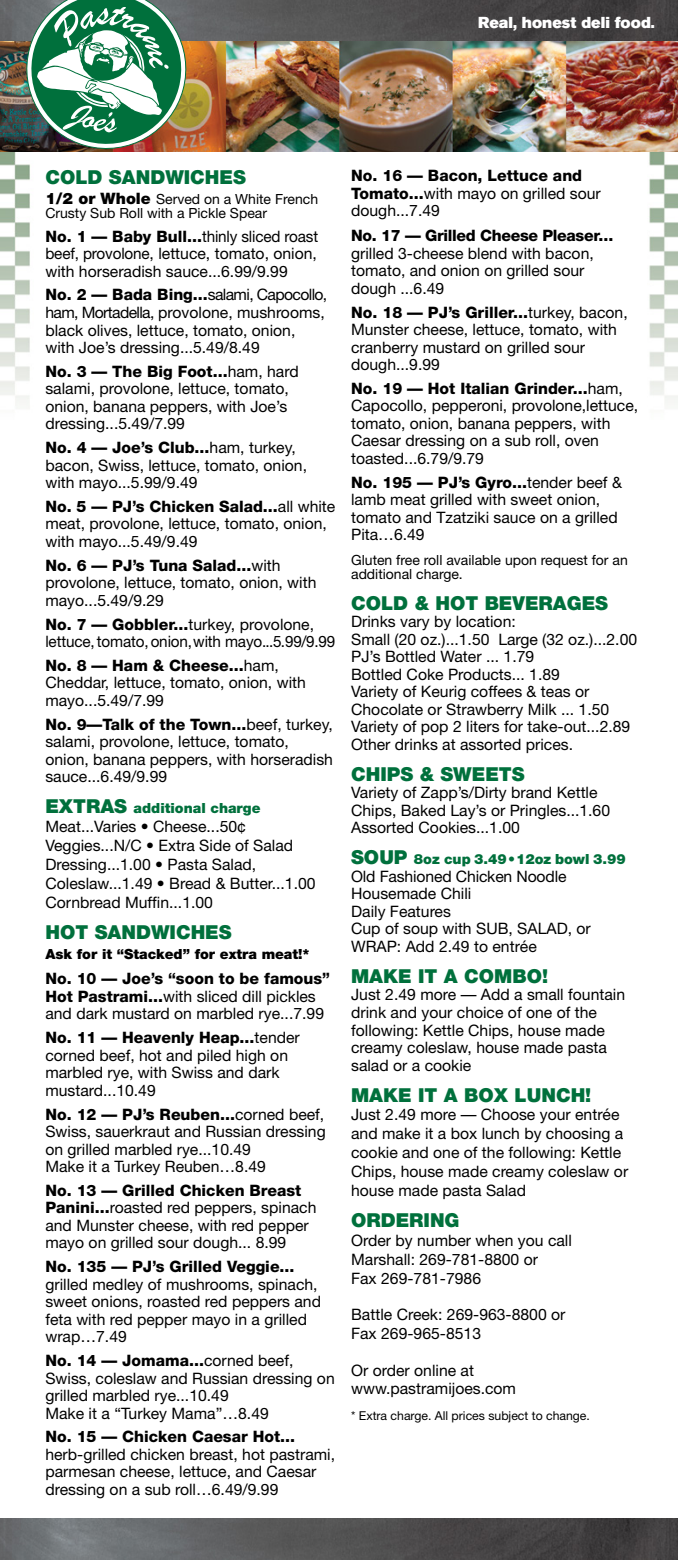
<style>
.page{position:relative;width:678px;height:1560px;background:#fff}
.page>*{position:absolute;margin:0;border:0;box-sizing:border-box;transform-origin:0 0}
.t1{font:900 19.25px "Helvetica Neue";color:#00703c}
.t2{font:15.75px/17.5px "Helvetica Neue";color:#000}
.t3{font:800 15.75px "Helvetica Neue";color:#000}
.t4{font:800 15.75px "Helvetica Neue";letter-spacing:-.02em;color:#000}
.t5{font:15.75px "Akzidenz Grotesk BE Super";color:#fff}
.t6{font:14px/14px "Helvetica Neue";color:#000}
.t7{font:900 14px "Helvetica Neue";color:#00703c}
.t8{font:900 14px "Helvetica Neue";color:#000}
.t9{font:12.25px "Helvetica Neue";color:#000}
.s1{font-weight:900;font-size:15.75px}
.s2{font-weight:800}
.s3{font-size:19.25px}
</style>
<div class="page">
<img style="left:0;top:152px;width:30px;height:252px">
<img style="left:649px;top:152px;width:28px;height:251px">
<img style="left:0;top:0;width:677px;height:41px">
<img style="left:0;top:41px;width:677px;height:111px">
<img style="left:0;top:1518px;width:677px;height:41px">
<img style="left:18px;top:0;width:176px;height:157px">
<p class="t5" style="left:478px;top:14px;width:178px">Real, honest deli food.</p>
<p class="t1" style="left:45px;top:165px;width:202px">COLD SANDWICHES</p>
<p class="t6" style="left:45px;top:192px;width:274px"><span class="s1">1/2 or Whole</span> Served on a White French<br>Crusty Sub Roll with a Pickle Spear</p>
<p class="t2" style="left:45px;top:227px;width:274px;text-align:justify"><span class="s2">No. 1 — Baby Bull...</span>thinly sliced roast beef, provolone, lettuce, tomato, onion, with horseradish sauce...6.99/9.99</p>
<p class="t2" style="left:45px;top:286px;width:283px"><span class="s2">No. 2 — Bada Bing...</span>salami, Capocollo, ham, Mortadella, provolone, mushrooms, black olives, lettuce, tomato, onion, with Joe’s dressing...5.49/8.49</p>
<p class="t2" style="left:45px;top:362px;width:255px"><span class="s2">No. 3 — The Big Foot...</span>ham, hard salami, provolone, lettuce, tomato, onion, banana peppers, with Joe’s dressing...5.49/7.99</p>
<p class="t2" style="left:45px;top:438px;width:263px"><span class="s2">No. 4 — Joe’s Club...</span>ham, turkey, bacon, Swiss, lettuce, tomato, onion, with mayo...5.99/9.49</p>
<p class="t2" style="left:45px;top:497px;width:291px"><span class="s2">No. 5 — PJ’s Chicken Salad...</span>all white meat, provolone, lettuce, tomato, onion, with mayo...5.49/9.49</p>
<p class="t2" style="left:45px;top:556px;width:272px"><span class="s2">No. 6 — PJ’s Tuna Salad...</span>with provolone, lettuce, tomato, onion, with mayo...5.49/9.29</p>
<p class="t2" style="left:45px;top:615px;width:291px"><span class="s2">No. 7 — Gobbler...</span>turkey, provolone, lettuce, tomato, onion, with mayo...5.99/9.99</p>
<p class="t2" style="left:45px;top:656px;width:262px"><span class="s2">No. 8 — Ham &amp; Cheese...</span>ham,<br>Cheddar, lettuce, tomato, onion, with mayo...5.49/7.99</p>
<p class="t2" style="left:45px;top:715px;width:289px"><span class="s2">No. 9—Talk of the Town...</span>beef, turkey, salami, provolone, lettuce, tomato, onion, banana peppers, with horseradish sauce...6.49/9.99</p>
<p class="t7" style="left:45px;top:800px;width:216px"><span class="s3">EXTRAS</span> additional charge</p>
<p class="t2" style="left:45px;top:817px;width:271px;line-height:18.9px">Meat...Varies • Cheese...50¢ Veggies...N/C • Extra Side of Salad Dressing...1.00 • Pasta Salad, Coleslaw...1.49 • Bread &amp; Butter...1.00<br>Cornbread Muffin...1.00</p>
<p class="t1" style="left:45px;top:920px;width:188px">HOT SANDWICHES</p>
<p class="t8" style="left:45px;top:945px;width:265px">Ask for it “Stacked” for extra meat!*</p>
<p class="t2" style="left:45px;top:969px;width:286px"><span class="s2">No. 10 — Joe’s “soon to be famous”<br>Hot Pastrami...</span>with sliced dill pickles and dark mustard on marbled rye...7.99</p>
<p class="t2" style="left:45px;top:1028px;width:256px"><span class="s2">No. 11 — Heavenly Heap...</span>tender corned beef, hot and piled high on marbled rye, with Swiss and dark mustard...10.49</p>
<p class="t2" style="left:45px;top:1104px;width:282px"><span class="s2">No. 12 — PJ’s Reuben...</span>corned beef, Swiss, sauerkraut and Russian dressing on grilled marbled rye...10.49<br>Make it a Turkey Reuben…8.49</p>
<p class="t2" style="left:45px;top:1181px;width:272px"><span class="s2">No. 13 — Grilled Chicken Breast Panini...</span>roasted red peppers, spinach and Munster cheese, with red pepper mayo on grilled sour dough... 8.99</p>
<p class="t3" style="left:45px;top:1257px;width:250px">No. 135 — PJ’s Grilled Veggie...</p>
<p class="t2" style="left:45px;top:1275px;width:277px">grilled medley of mushrooms, spinach, sweet onions, roasted red peppers and feta with red pepper mayo in a grilled wrap…7.49</p>
<p class="t2" style="left:45px;top:1351px;width:291px"><span class="s2">No. 14 — Jomama...</span>corned beef,<br>Swiss, coleslaw and Russian dressing on grilled marbled rye...10.49<br>Make it a “Turkey Mama”…8.49</p>
<p class="t3" style="left:45px;top:1427px;width:251px">No. 15 — Chicken Caesar Hot...</p>
<p class="t2" style="left:45px;top:1445px;width:291px">herb-grilled chicken breast, hot pastrami, parmesan cheese, lettuce, and Caesar dressing on a sub roll…6.49/9.99</p>
<p class="t2" style="left:351px;top:166px;width:251px"><span class="s2">No. 16 — Bacon, Lettuce and<br>Tomato...</span>with mayo on grilled sour dough...7.49</p>
<p class="t4" style="left:351px;top:226px;width:263px">No. 17 — Grilled Cheese Pleaser...</p>
<p class="t2" style="left:351px;top:244px;width:244px">grilled 3-cheese blend with bacon, tomato, and onion on grilled sour dough ...6.49</p>
<p class="t2" style="left:351px;top:303px;width:278px"><span class="s2">No. 18 — PJ’s Griller...</span>turkey, bacon,<br>Munster cheese, lettuce, tomato, with cranberry mustard on grilled sour dough...9.99</p>
<p class="t2" style="left:351px;top:379px;width:288px"><span class="s2">No. 19 — Hot Italian Grinder...</span>ham, Capocollo, pepperoni, provolone,lettuce, tomato, onion, banana peppers, with Caesar dressing on a sub roll, oven toasted...6.79/9.79</p>
<p class="t2" style="left:351px;top:473px;width:272px"><span class="s2">No. 195 — PJ’s Gyro...</span>tender beef &amp; lamb meat grilled with sweet onion, tomato and Tzatziki sauce on a grilled<br>Pita…6.49</p>
<p class="t6" style="left:351px;top:552px;width:278px">Gluten free roll available upon request for an additional charge.</p>
<p class="t1" style="left:351px;top:591px;width:258px">COLD &amp; HOT BEVERAGES</p>
<p class="t2" style="left:351px;top:612px;width:287px">Drinks vary by location:<br>Small (20 oz.)...1.50 Large (32 oz.)...2.00<br>PJ’s Bottled Water ... 1.79<br>Bottled Coke Products... 1.89<br>Variety of Keurig coffees &amp; teas or Chocolate or Strawberry Milk ... 1.50<br>Variety of pop 2 liters for take-out...2.89<br>Other drinks at assorted prices.</p>
<p class="t1" style="left:351px;top:762px;width:175px">CHIPS &amp; SWEETS</p>
<p class="t2" style="left:351px;top:783px;width:260px">Variety of Zapp’s/Dirty brand Kettle<br>Chips, Baked Lay’s or Pringles...1.60<br>Assorted Cookies...1.00</p>
<p class="t7" style="left:351px;top:851px;width:276px"><span class="s3">SOUP</span> 8oz cup 3.49•12oz bowl 3.99</p>
<p class="t2" style="left:351px;top:867px;width:241px">Old Fashioned Chicken Noodle<br>Housemade Chili<br>Daily Features<br>Cup of soup with SUB, SALAD, or<br>WRAP: Add 2.49 to entrée</p>
<p class="t1" style="left:351px;top:964px;width:198px">MAKE IT A COMBO!</p>
<p class="t2" style="left:351px;top:985px;width:275px">Just 2.49 more — Add a small fountain drink and your choice of one of the following: Kettle Chips, house made creamy coleslaw, house made pasta salad or a cookie</p>
<p class="t1" style="left:351px;top:1083px;width:241px">MAKE IT A BOX LUNCH!</p>
<p class="t2" style="left:351px;top:1105px;width:278px;line-height:18.9px">Just 2.49 more — Choose your entrée and make it a box lunch by choosing a cookie and one of the following: Kettle Chips, house made creamy coleslaw or house made pasta Salad</p>
<p class="t1" style="left:351px;top:1208px;width:110px">ORDERING</p>
<p class="t2" style="left:351px;top:1230px;width:222px;line-height:18.9px">Order by number when you call<br>Marshall: 269-781-8800 or<br>Fax 269-781-7986</p>
<p class="t2" style="left:351px;top:1304px;width:216px;line-height:18.9px">Battle Creek: 269-963-8800 or<br>Fax 269-965-8513</p>
<p class="t2" style="left:351px;top:1360px;width:166px;line-height:18.9px">Or order online at www.pastramijoes.com</p>
<p class="t9" style="left:351px;top:1408px;width:240px">* Extra charge. All prices subject to change.</p>
</div>
